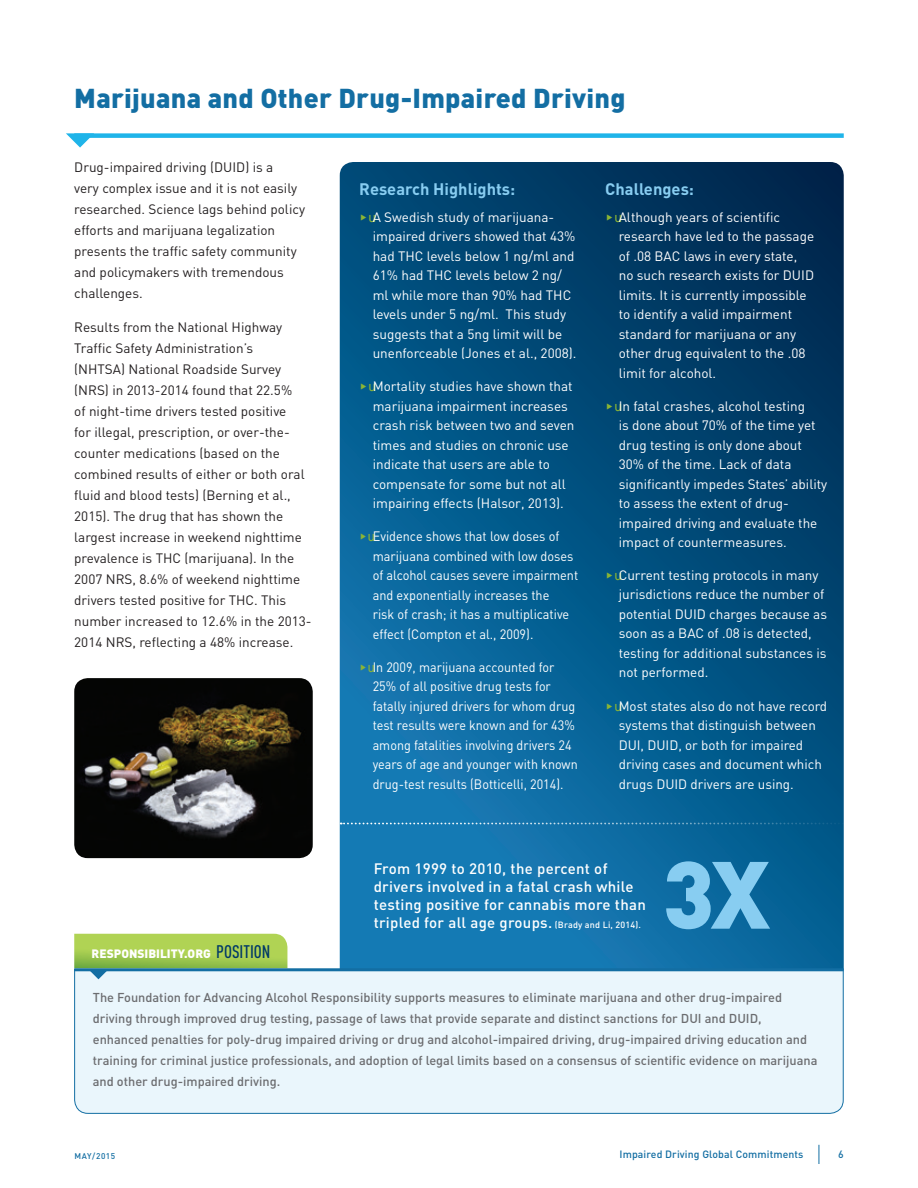
<style>
.page{position:relative;width:918px;height:1188px;background:#fff}
.page>*{position:absolute;margin:0;border:0;box-sizing:border-box;transform-origin:0 0}
.t1{font:900 93.75px "DIN";color:#88cdf1}
.t2{font:900 27px "DIN";letter-spacing:.01em;color:#136ea3}
.t3{font:700 16.5px "DIN";color:#88cdf1}
.t4{font:500 15px/18px "DIN";letter-spacing:.02em;color:#fff}
.t5{font:13.5px/19.5px "DIN";color:#fff}
.t6{font:13.5px/21px "DIN";color:#231f20}
.t7{font:13.5px/19.5px "DIN";color:#fff;scale:.93 1}
.t8{font:13.5px/19.5px "DIN";color:#fff;scale:.94 1}
.t9{font:500 12.75px/21px "DIN";color:#6c6d70}
.t10{font:900 12px "DIN";color:#fff}
.t11{font:500 10.5px "DIN";letter-spacing:.01em;color:#136ea3}
.t12{font:500 8.25px "DIN";letter-spacing:.07em;color:#136ea3}
.s1{font-family:"DIN Cond";font-weight:500;font-size:18px;color:#003867}
.s2{color:#8bb534}
.s3{font-size:9px}
</style>
<div class="page">
<svg style="left:819px;top:1145px;width:1px;height:19px"></svg>
<svg style="left:340px;top:162px;width:504px;height:806px;background:#065687"></svg>
<div style="left:74px;top:971px;width:770px;height:143px;background:#eaf6fc"></div>
<hr style="left:74px;top:968px;width:770px;height:3px;background:#136ea3">
<svg style="left:74px;top:934px;width:213px;height:45px;background:#a5cc74"></svg>
<div style="left:74px;top:133px;width:770px;height:5px;background:#1fb4e9"></div>
<img style="left:74px;top:678px;width:239px;height:180px">
<svg style="left:66px;top:133px;width:28px;height:15px"></svg>
<svg style="left:341px;top:823px;width:503px;height:1px"></svg>
<h2 class="t2" style="left:74px;top:80px;width:553px">Marijuana and Other Drug-Impaired Driving</h2>
<p class="t6" style="left:74px;top:156px;width:232px">Drug-impaired driving (DUID) is a<br>very complex issue and it is not easily researched. Science lags behind policy efforts and marijuana legalization presents the traffic safety community and policymakers with tremendous challenges.</p>
<p class="t6" style="left:74px;top:317px;width:239px">Results from the National Highway Traffic Safety Administration’s<br>(NHTSA) National Roadside Survey (NRS) in 2013-2014 found that 22.5%<br>of night-time drivers tested positive<br>for illegal, prescription, or over-the&shy;counter medications (based on the combined results of either or both oral fluid and blood tests) (Berning et al., 2015). The drug that has shown the largest increase in weekend nighttime prevalence is THC (marijuana). In the 2007 NRS, 8.6% of weekend nighttime drivers tested positive for THC. This number increased to 12.6% in the 2013- 2014 NRS, reflecting a 48% increase.</p>
<p class="t10" style="left:92px;top:945px;width:180px">RESPONSIBILITY.ORG <span class="s1">POSITION</span></p>
<p class="t3" style="left:359px;top:179px;width:158px">Research Highlights:</p>
<p class="t5" style="left:373px;top:207px;width:205px;text-indent:-14px"><span class="s2">◆</span> A Swedish study of marijuana&shy;impaired drivers showed that 43% had THC levels below 1 ng/ml and<br>61% had THC levels below 2 ng/ ml while more than 90% had THC levels under 5 ng/ml. This study suggests that a 5ng limit will be unenforceable (Jones et al., 2008).</p>
<p class="t5" style="left:373px;top:376px;width:203px;text-indent:-14px"><span class="s2">◆</span> Mortality studies have shown that marijuana impairment increases crash risk between two and seven times and studies on chronic use indicate that users are able to compensate for some but not all impairing effects (Halsor, 2013).</p>
<p class="t8" style="left:373px;top:526px;width:220px;text-indent:-14px"><span class="s2">◆</span> Evidence shows that low doses of marijuana combined with low doses of alcohol causes severe impairment and exponentially increases the<br>risk of crash; it has a multiplicative effect (Compton et al., 2009).</p>
<p class="t7" style="left:373px;top:657px;width:222px;text-indent:-13px"><span class="s2">◆</span> In 2009, marijuana accounted for 25% of all positive drug tests for fatally injured drivers for whom drug test results were known and for 43% among fatalities involving drivers 24 years of age and younger with known drug-test results (Botticelli, 2014).</p>
<p class="t3" style="left:605px;top:179px;width:90px">Challenges:</p>
<p class="t5" style="left:619px;top:207px;width:197px;text-indent:-14px"><span class="s2">◆</span> Although years of scientific research have led to the passage of .08 BAC laws in every state, no such research exists for DUID limits. It is currently impossible to identify a valid impairment standard for marijuana or any other drug equivalent to the .08 limit for alcohol.</p>
<p class="t5" style="left:619px;top:396px;width:210px;text-indent:-14px"><span class="s2">◆</span> In fatal crashes, alcohol testing<br>is done about 70% of the time yet drug testing is only done about<br>30% of the time. Lack of data significantly impedes States’ ability to assess the extent of drug&shy;impaired driving and evaluate the impact of countermeasures.</p>
<p class="t5" style="left:619px;top:565px;width:210px;text-indent:-14px"><span class="s2">◆</span> Current testing protocols in many jurisdictions reduce the number of potential DUID charges because as soon as a BAC of .08 is detected, testing for additional substances is not performed.</p>
<p class="t5" style="left:619px;top:696px;width:210px;text-indent:-13px"><span class="s2">◆</span> Most states also do not have record systems that distinguish between<br>DUI, DUID, or both for impaired driving cases and document which drugs DUID drivers are using.</p>
<p class="t4" style="left:374px;top:859px;width:274px">From 1999 to 2010, the percent of drivers involved in a fatal crash while testing positive for cannabis more than tripled for all age groups. <span class="s3">(Brady and Li, 2014).</span></p>
<h1 class="t1" style="left:662px;top:832px;width:109px">3X</h1>
<p class="t9" style="left:93px;top:986px;width:726px">The Foundation for Advancing Alcohol Responsibility supports measures to eliminate marijuana and other drug-impaired driving through improved drug testing, passage of laws that provide separate and distinct sanctions for DUI and DUID, enhanced penalties for poly-drug impaired driving or drug and alcohol-impaired driving, drug-impaired driving education and training for criminal justice professionals, and adoption of legal limits based on a consensus of scientific evidence on marijuana and other drug-impaired driving.</p>
<p class="t12" style="left:75px;top:1151px;width:42px">MAY/2015</p>
<p class="t11" style="left:620px;top:1148px;width:185px">Impaired Driving Global Commitments</p>
<p class="t11" style="left:838px;top:1148px;width:7px">6</p>
</div>
